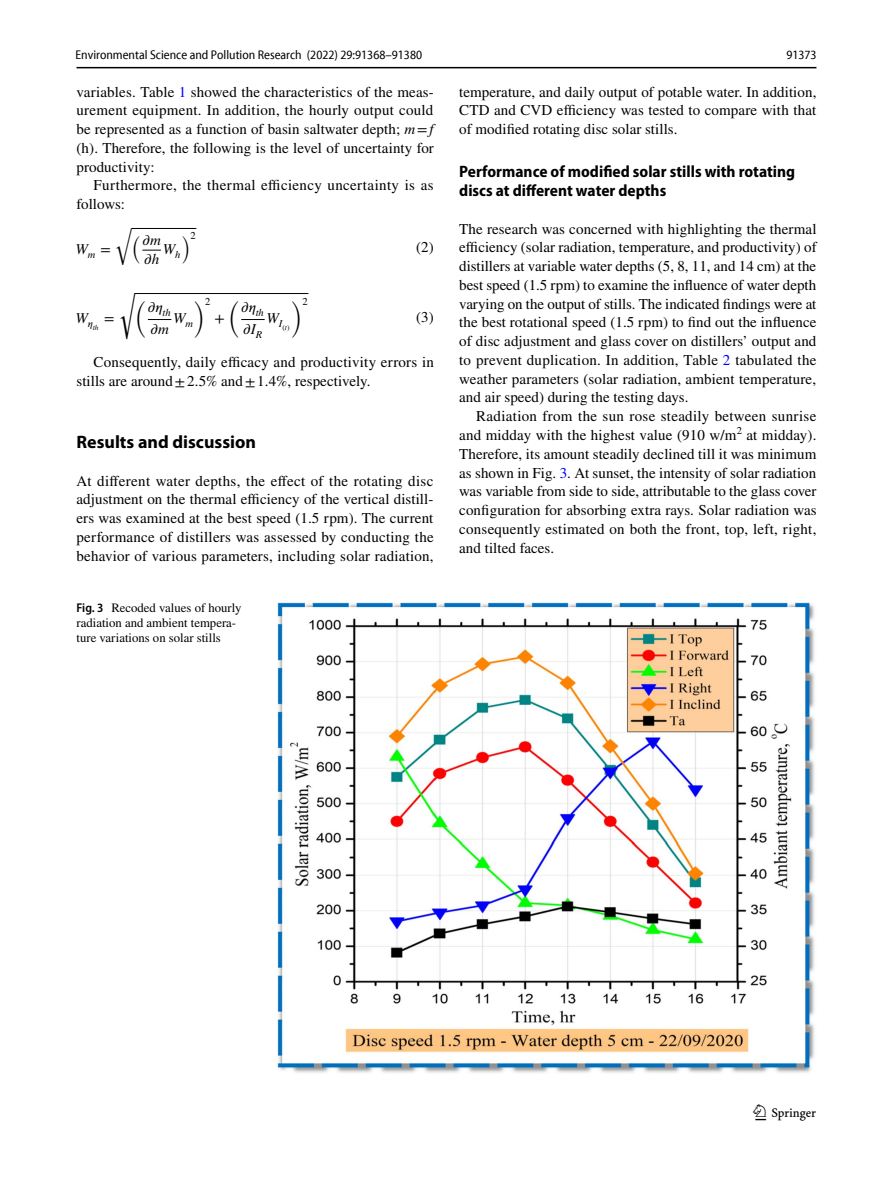
<style>
.page{position:relative;width:893px;height:1187px;background:#fff}
.page>*{position:absolute;margin:0;border:0;box-sizing:border-box;transform-origin:0 0}
.t1{font:22.5px "Springnew Regular 3";color:#000}
.t2{font:700 18px "Myriad Pro";color:#000}
.t3{font:700 semi-condensed 16.5px/18.8px "Myriad Pro";color:#000}
.t4{font:15px/18.8px "STIX";letter-spacing:.01em;color:#000;text-align:justify}
.t5{font:15px/21.6px "STIX Math Italic 3";color:#000}
.t6{font:15px "STIX Math Extensions Regular 2";color:#000}
.t7{font:15px "STIX Math Extensions Regular 3";color:#000}
.t8{font:15px/19.2px "STIX Math Italic 4";color:#000}
.t9{font:15px "STIX General Italic 2";color:#000}
.t10{font:15px "STIX General Italic 3";color:#000}
.t11{font:15px "STIX Math Regular 3";color:#000}
.t12{font:12.75px/15px "STIX";color:#000}
.t13{font:semi-condensed 12.75px "Myriad Pro Unic";color:#000}
.t14{font:10.5px "STIX General Italic 2";color:#000}
.t15{font:7.5px "STIX Math Regular 3";color:#000}
.t16{font:7.5px "STIX General Italic 3";color:#000}
.s1{color:#00f}
.s2{font-style:italic}
.s3{font-family:"STIX General Italic 2"}
.s4{font-family:"STIX General Italic 3"}
.s5{font-family:"Myriad Pro";font-weight:600;font-stretch:semi-condensed}
</style>
<div class="page">
<hr style="left:77px;top:67px;width:739px;height:1px;background:#000">
<hr style="left:132px;top:228px;width:64px;height:1px;background:#000">
<svg style="left:142px;top:249px;width:19px;height:1px"></svg>
<hr style="left:135px;top:293px;width:173px;height:1px;background:#000">
<svg style="left:148px;top:319px;width:23px;height:1px"></svg>
<svg style="left:241px;top:319px;width:24px;height:1px"></svg>
<img style="left:276px;top:602px;width:539px;height:471px">
<p class="t13" style="left:76px;top:50px;width:348px">Environmental Science and Pollution Research (2022) 29:91368–91380</p>
<p class="t13" style="left:786px;top:50px;width:32px">91373</p>
<p class="t4" style="left:77px;top:83px;width:359px">variables. Table <span class="s1">1</span> showed the characteristics of the meas&shy;urement equipment. In addition, the hourly output could be represented as a function of basin saltwater depth; <span class="s2">m</span>=<span class="s2">f </span>(h). Therefore, the following is the level of uncertainty for productivity:</p>
<p class="t4" style="left:77px;top:177px;width:358px;text-indent:17px">Furthermore, the thermal efficiency uncertainty is as follows:</p>
<p class="t7" style="left:115px;top:215px;width:18px">√</p>
<p class="t7" style="left:132px;top:223px;width:10px">(</p>
<p class="t8" style="left:142px;top:232px;width:20px">𝜕<span class="s3">m </span>𝜕<span class="s3">h</span></p>
<p class="t9" style="left:163px;top:240px;width:19px">W<sub>h</sub></p>
<p class="t7" style="left:181px;top:223px;width:16px">)<sub>2</sub></p>
<p class="t9" style="left:75px;top:240px;width:14px">W</p>
<p class="t4" style="left:416px;top:238px;width:19px">(2)</p>
<p class="t14" style="left:88px;top:248px;width:24px">m <sup>=</sup></p>
<p class="t6" style="left:119px;top:280px;width:18px">√</p>
<p class="t6" style="left:135px;top:288px;width:13px">(</p>
<p class="t5" style="left:148px;top:298px;width:24px">𝜕𝜂<sub>th </sub>𝜕<span class="s4">m</span></p>
<p class="t10" style="left:173px;top:309px;width:22px">W<sub>m</sub></p>
<p class="t6" style="left:194px;top:288px;width:18px">)<sub>2</sub></p>
<p class="t6" style="left:291px;top:288px;width:18px">)<sub>2</sub></p>
<p class="t6" style="left:228px;top:288px;width:13px">(</p>
<p class="t5" style="left:241px;top:298px;width:24px">𝜕𝜂<sub>th </sub>𝜕<span class="s4">I</span><sub>R</sub></p>
<p class="t15" style="left:266px;top:324px;width:25px"><sup>W</sup><sup>I</sup>(<span class="s4">t</span>)</p>
<p class="t10" style="left:75px;top:309px;width:14px">W</p>
<p class="t4" style="left:416px;top:308px;width:19px">(3)</p>
<p class="t11" style="left:215px;top:313px;width:12px">+</p>
<p class="t16" style="left:88px;top:322px;width:28px"><sup>𝜂</sup>th <sup>=</sup></p>
<p class="t4" style="left:77px;top:354px;width:359px;text-indent:17px">Consequently, daily efficacy and productivity errors in stills are around±2.5% and±1.4%, respectively.</p>
<p class="t2" style="left:77px;top:430px;width:181px">Results and discussion</p>
<p class="t4" style="left:77px;top:472px;width:359px">At different water depths, the effect of the rotating disc adjustment on the thermal efficiency of the vertical distill&shy;ers was examined at the best speed (1.5 rpm). The current performance of distillers was assessed by conducting the behavior of various parameters, including solar radiation,</p>
<p class="t12" style="left:77px;top:601px;width:166px"><span class="s5">Fig. 3</span> Recoded values of hourly radiation and ambient tempera&shy;ture variations on solar stills</p>
<p class="t4" style="left:459px;top:83px;width:359px">temperature, and daily output of potable water. In addition, CTD and CVD efficiency was tested to compare with that of modified rotating disc solar stills.</p>
<p class="t3" style="left:459px;top:163px;width:337px">Performance of modified solar stills with rotating discs at different water depths</p>
<p class="t4" style="left:459px;top:220px;width:359px">The research was concerned with highlighting the thermal efficiency (solar radiation, temperature, and productivity) of distillers at variable water depths (5, 8, 11, and 14 cm) at the best speed (1.5 rpm) to examine the influence of water depth varying on the output of stills. The indicated findings were at the best rotational speed (1.5 rpm) to find out the influence of disc adjustment and glass cover on distillers’ output and to prevent duplication. In addition, Table <span class="s1">2</span> tabulated the weather parameters (solar radiation, ambient temperature, and air speed) during the testing days.</p>
<p class="t4" style="left:459px;top:408px;width:359px;text-indent:17px">Radiation from the sun rose steadily between sunrise and midday with the highest value (910 w/m<sup>2</sup> at midday).<br>Therefore, its amount steadily declined till it was minimum as shown in Fig. <span class="s1">3</span>. At sunset, the intensity of solar radiation was variable from side to side, attributable to the glass cover configuration for absorbing extra rays. Solar radiation was consequently estimated on both the front, top, left, right, and tilted faces.</p>
<h1 class="t1" style="left:755px;top:1104px;width:62px">1 3</h1>
</div>
